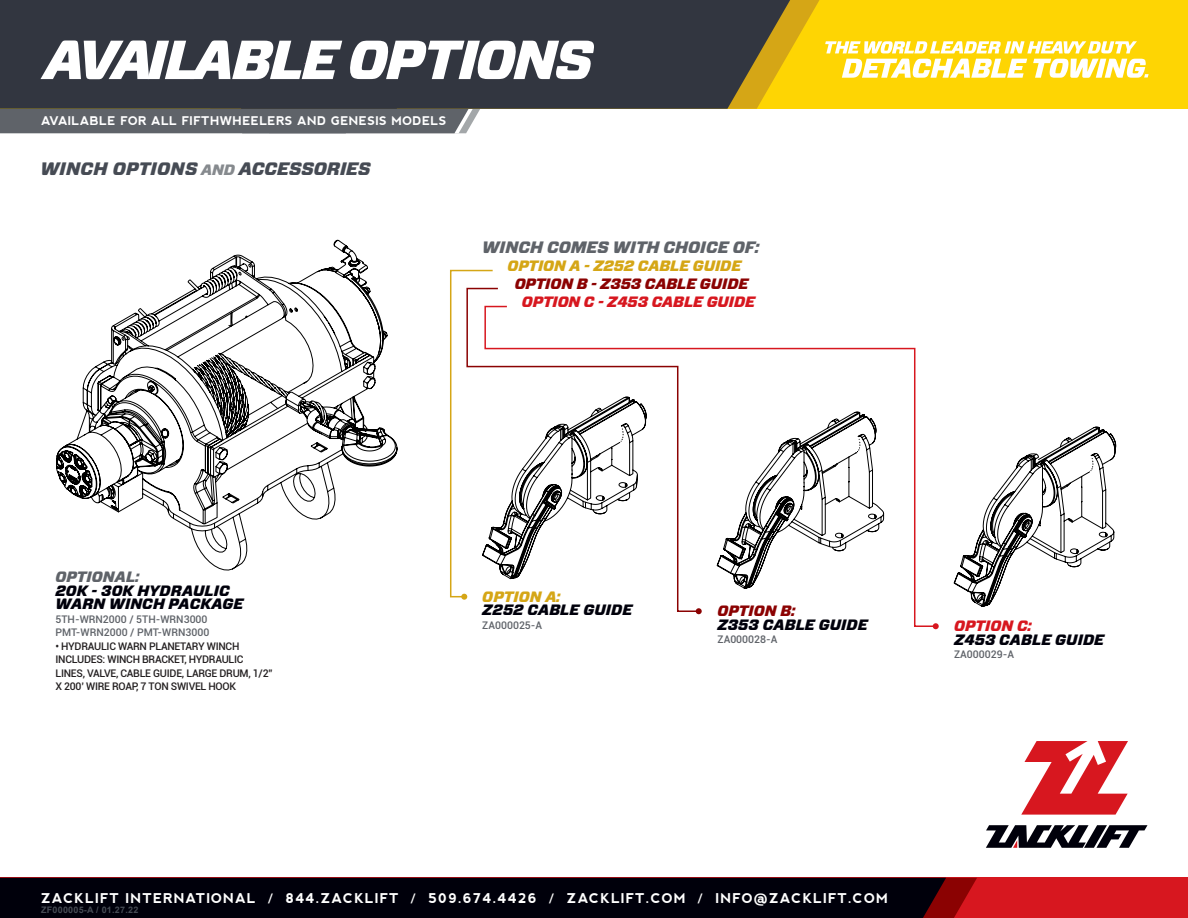
<style>
.page{position:relative;width:1188px;height:918px;background:#fff}
.page>*{position:absolute;margin:0;border:0;box-sizing:border-box;transform-origin:0 0}
.t1{font:italic 900 18px "Forza";color:#464b54}
.t2{font:italic 900 16.5px "Forza";letter-spacing:-.005em;color:#5f6369}
.t3{font:italic 900 15px/13.5px "Forza";color:#00000b}
.t4{font:italic 900 15px "Forza";letter-spacing:-.01em;color:#d5a616}
.t5{font:italic 900 15px "Forza";letter-spacing:-.01em;color:#8b0202}
.t6{font:italic 900 15px "Forza";letter-spacing:-.01em;color:#d7171f}
.t7{font:italic 900 15px "Forza";color:#5f6369}
.t8{font:700 13.5px "nevis";letter-spacing:.075em;color:#fff}
.t9{font:700 12px "nevis";letter-spacing:.025em;color:#fff}
.t10{font:500 10.5px/13.5px "Roboto";letter-spacing:-.025em;color:#231f20}
.t11{font:500 10.5px "Roboto";color:#5f6369}
.t12{font:700 9px "Arial";letter-spacing:.025em;color:#464b54}
.s1{font-size:15px;color:#868a8e}
</style>
<div class="page">
<svg style="left:0;top:109px;width:480px;height:24px;background:#777b80"></svg>
<div style="left:0;top:0;width:1188px;height:109px;background:#fed503"></div>
<svg style="left:790px;top:0;width:30px;height:51px"></svg>
<svg style="left:0;top:0;width:10px;height:109px"></svg>
<svg style="left:398px;top:0;width:392px;height:109px;background:#41413c"></svg>
<svg style="left:825px;top:41px;width:324px;height:37px"></svg>
<div style="left:0;top:878px;width:1188px;height:40px;background:#d7171f"></div>
<div style="left:0;top:878px;width:977px;height:40px;background:#00000b"></div>
<svg style="left:1021px;top:741px;width:107px;height:74px"></svg>
<svg style="left:986px;top:825px;width:162px;height:23px"></svg>
<svg style="left:10px;top:0;width:388px;height:571px"></svg>
<svg style="left:954px;top:427px;width:162px;height:180px"></svg>
<svg style="left:450px;top:269px;width:43px;height:331px"></svg>
<svg style="left:466px;top:287px;width:32px;height:313px"></svg>
<svg style="left:484px;top:305px;width:449px;height:322px"></svg>
<svg style="left:933px;top:623px;width:6px;height:6px"></svg>
<svg style="left:40px;top:40px;width:302px;height:39px;background:#afb0b4"></svg>
<svg style="left:349px;top:41px;width:245px;height:38px;background:#b6b7bb"></svg>
<p class="t9" style="left:41px;top:114px;width:407px">AVAILABLE FOR ALL FIFTHWHEELERS AND GENESIS MODELS</p>
<p class="t1" style="left:40px;top:157px;width:332px">WINCH OPTIONS <span class="s1">AND</span> ACCESSORIES</p>
<p class="t2" style="left:482px;top:236px;width:279px">WINCH COMES WITH CHOICE OF:</p>
<p class="t4" style="left:507px;top:256px;width:235px">OPTION A - Z252 CABLE GUIDE</p>
<p class="t5" style="left:515px;top:274px;width:235px">OPTION B - Z353 CABLE GUIDE</p>
<p class="t6" style="left:522px;top:292px;width:235px">OPTION C - Z453 CABLE GUIDE</p>
<p class="t7" style="left:56px;top:567px;width:85px">OPTIONAL:</p>
<p class="t3" style="left:56px;top:584px;width:190px">20K - 30K HYDRAULIC<br>WARN WINCH PACKAGE</p>
<p class="t11" style="left:56px;top:612px;width:154px">5TH-WRN2000 / 5TH-WRN3000</p>
<p class="t11" style="left:56px;top:625px;width:155px">PMT-WRN2000 / PMT-WRN3000</p>
<p class="t10" style="left:56px;top:639px;width:185px">• HYDRAULIC WARN PLANETARY WINCH</p>
<p class="t10" style="left:56px;top:652px;width:219px">INCLUDES: WINCH BRACKET, HYDRAULIC<br>LINES, VALVE, CABLE GUIDE, LARGE DRUM, 1/2”<br>X 200’ WIRE ROAP, 7 TON SWIVEL HOOK</p>
<p class="t4" style="left:482px;top:586px;width:80px">OPTION A:</p>
<p class="t3" style="left:482px;top:603px;width:152px">Z252 CABLE GUIDE</p>
<p class="t11" style="left:482px;top:617px;width:61px">ZA000025-A</p>
<p class="t5" style="left:717px;top:601px;width:79px">OPTION B:</p>
<p class="t3" style="left:717px;top:618px;width:152px">Z353 CABLE GUIDE</p>
<p class="t11" style="left:717px;top:632px;width:61px">ZA000028-A</p>
<p class="t6" style="left:954px;top:616px;width:79px">OPTION C:</p>
<p class="t3" style="left:954px;top:633px;width:152px">Z453 CABLE GUIDE</p>
<p class="t11" style="left:954px;top:647px;width:61px">ZA000029-A</p>
<p class="t8" style="left:41px;top:890px;width:848px">ZACKLIFT INTERNATIONAL / 844.ZACKLIFT / 509.674.4426 / ZACKLIFT.COM / INFO@ZACKLIFT.COM</p>
<p class="t12" style="left:41px;top:904px;width:99px">ZF000005-A / 01.27.22</p>
</div>
